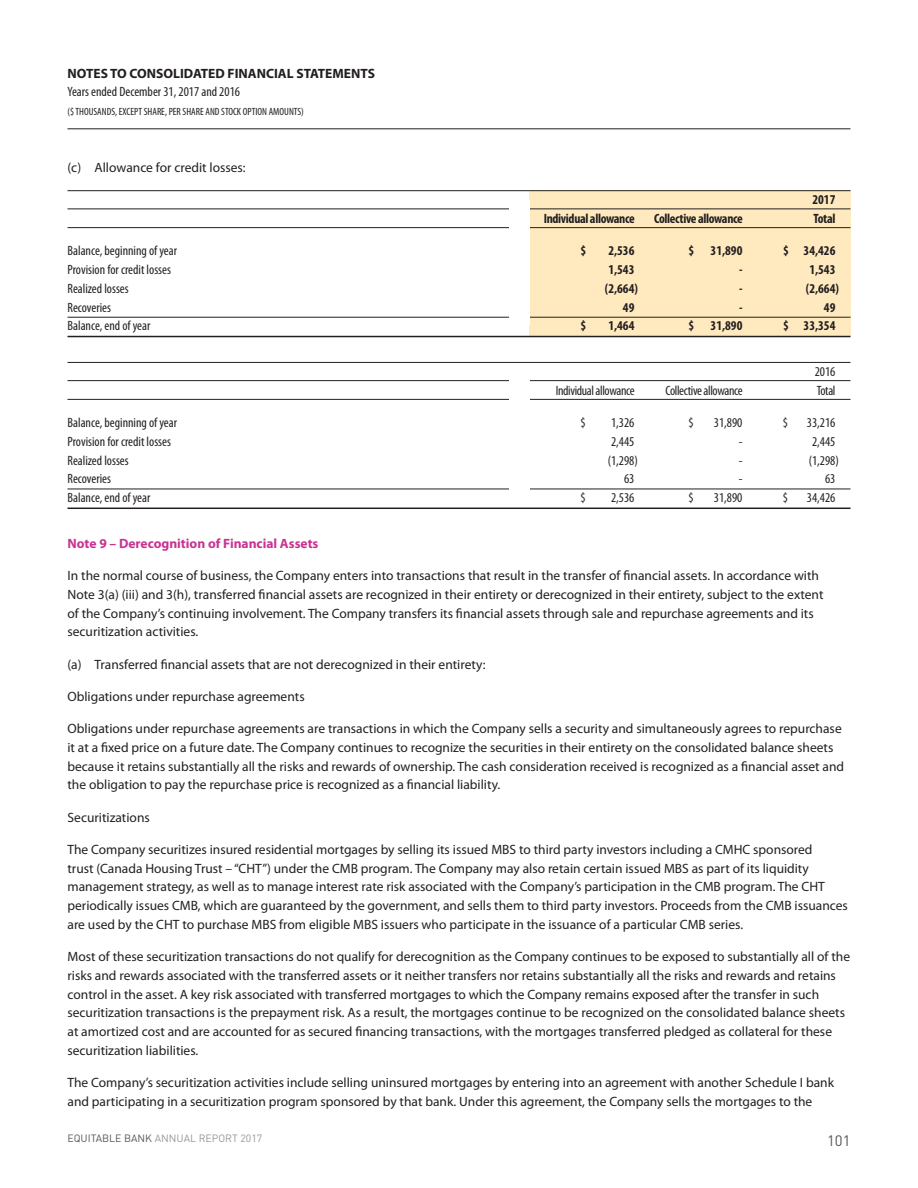
<style>
.page{position:relative;width:918px;height:1188px;background:#fff}
.page>*{position:absolute;margin:0;border:0;box-sizing:border-box;transform-origin:0 0}
.t1{font:15px "DIN";color:#555759}
.t2{font:13.5px/18.8px "Myriad Pro";color:#231f20}
.t3{font:condensed 13.5px "Myriad Pro";color:#231f20}
.t4{font:700 condensed 13.5px "Myriad Pro";letter-spacing:-.025em;color:#231f20}
.t5{font:condensed 13.5px "Myriad Pro";letter-spacing:-.025em;color:#231f20}
.t6{font:700 13.5px "Myriad Pro";color:#231f20}
.t7{font:700 13.5px "Myriad Pro";color:#c83393}
.t8{font:condensed 10.5px "Myriad Pro";color:#231f20}
.t9{font:10.5px "DINOT";color:#9a9899}
.s1{color:#555759}
</style>
<div class="page">
<div style="left:529px;top:191px;width:321px;height:145px;background:#ffeac0"></div>
<hr style="left:68px;top:190px;width:782px;height:1px;background:#231f20">
<hr style="left:68px;top:209px;width:782px;height:1px;background:#231f20">
<hr style="left:68px;top:227px;width:782px;height:1px;background:#231f20">
<hr style="left:68px;top:317px;width:782px;height:1px;background:#231f20">
<hr style="left:68px;top:336px;width:782px;height:1px;background:#231f20">
<hr style="left:68px;top:362px;width:782px;height:1px;background:#231f20">
<hr style="left:68px;top:380px;width:782px;height:1px;background:#231f20">
<hr style="left:68px;top:399px;width:782px;height:1px;background:#231f20">
<hr style="left:68px;top:489px;width:782px;height:1px;background:#231f20">
<hr style="left:68px;top:508px;width:782px;height:1px;background:#231f20">
<hr style="left:68px;top:129px;width:782px;height:1px;background:#231f20">
<div style="left:509px;top:200px;width:20px;height:125px;background:#fff"></div>
<div style="left:509px;top:371px;width:20px;height:124px;background:#fff"></div>
<p class="t6" style="left:68px;top:68px;width:309px">NOTES TO CONSOLIDATED FINANCIAL STATEMENTS</p>
<p class="t3" style="left:68px;top:87px;width:174px">Years ended December 31, 2017 and 2016</p>
<p class="t8" style="left:68px;top:108px;width:238px">($ THOUSANDS, EXCEPT SHARE, PER SHARE AND STOCK OPTION AMOUNTS)</p>
<p class="t2" style="left:68px;top:160px;width:180px">(c) Allowance for credit losses:</p>
<p class="t4" style="left:812px;top:195px;width:25px">2017</p>
<p class="t4" style="left:544px;top:214px;width:93px">Individual allowance</p>
<p class="t4" style="left:654px;top:214px;width:90px">Collective allowance</p>
<p class="t4" style="left:813px;top:214px;width:24px">Total</p>
<p class="t3" style="left:68px;top:246px;width:111px">Balance, beginning of year</p>
<p class="t4" style="left:580px;top:246px;width:7px">$</p>
<p class="t4" style="left:608px;top:246px;width:28px">2,536</p>
<p class="t4" style="left:688px;top:246px;width:55px">$ 31,890</p>
<p class="t4" style="left:783px;top:246px;width:54px">$ 34,426</p>
<p class="t3" style="left:68px;top:265px;width:105px">Provision for credit losses</p>
<p class="t4" style="left:608px;top:265px;width:28px">1,543</p>
<p class="t4" style="left:739px;top:265px;width:5px">-</p>
<p class="t4" style="left:809px;top:265px;width:28px">1,543</p>
<p class="t3" style="left:68px;top:283px;width:63px">Realized losses</p>
<p class="t4" style="left:605px;top:283px;width:35px">(2,664)</p>
<p class="t4" style="left:739px;top:283px;width:5px">-</p>
<p class="t4" style="left:806px;top:283px;width:35px">(2,664)</p>
<p class="t3" style="left:68px;top:302px;width:45px">Recoveries</p>
<p class="t4" style="left:623px;top:302px;width:13px">49</p>
<p class="t4" style="left:739px;top:302px;width:5px">-</p>
<p class="t4" style="left:824px;top:302px;width:13px">49</p>
<p class="t3" style="left:68px;top:321px;width:84px">Balance, end of year</p>
<p class="t4" style="left:580px;top:321px;width:7px">$</p>
<p class="t4" style="left:608px;top:321px;width:28px">1,464</p>
<p class="t4" style="left:688px;top:321px;width:55px">$ 31,890</p>
<p class="t4" style="left:783px;top:321px;width:54px">$ 33,354</p>
<p class="t3" style="left:815px;top:367px;width:22px">2016</p>
<p class="t5" style="left:556px;top:385px;width:81px">Individual allowance</p>
<p class="t5" style="left:666px;top:385px;width:79px">Collective allowance</p>
<p class="t3" style="left:817px;top:385px;width:20px">Total</p>
<p class="t3" style="left:68px;top:418px;width:111px">Balance, beginning of year</p>
<p class="t3" style="left:580px;top:418px;width:7px">$</p>
<p class="t3" style="left:611px;top:418px;width:25px">1,326</p>
<p class="t3" style="left:688px;top:418px;width:7px">$</p>
<p class="t3" style="left:714px;top:418px;width:30px">31,890</p>
<p class="t3" style="left:783px;top:418px;width:7px">$</p>
<p class="t3" style="left:807px;top:418px;width:30px">33,216</p>
<p class="t3" style="left:68px;top:436px;width:105px">Provision for credit losses</p>
<p class="t3" style="left:611px;top:436px;width:25px">2,445</p>
<p class="t3" style="left:739px;top:436px;width:5px">-</p>
<p class="t3" style="left:812px;top:436px;width:25px">2,445</p>
<p class="t3" style="left:68px;top:455px;width:63px">Realized losses</p>
<p class="t3" style="left:608px;top:455px;width:32px">(1,298)</p>
<p class="t3" style="left:739px;top:455px;width:5px">-</p>
<p class="t3" style="left:809px;top:455px;width:32px">(1,298)</p>
<p class="t3" style="left:68px;top:474px;width:45px">Recoveries</p>
<p class="t3" style="left:624px;top:474px;width:12px">63</p>
<p class="t3" style="left:739px;top:474px;width:5px">-</p>
<p class="t3" style="left:825px;top:474px;width:12px">63</p>
<p class="t3" style="left:68px;top:493px;width:84px">Balance, end of year</p>
<p class="t3" style="left:580px;top:493px;width:7px">$</p>
<p class="t3" style="left:611px;top:493px;width:25px">2,536</p>
<p class="t3" style="left:688px;top:493px;width:7px">$</p>
<p class="t3" style="left:714px;top:493px;width:30px">31,890</p>
<p class="t3" style="left:783px;top:493px;width:7px">$</p>
<p class="t3" style="left:807px;top:493px;width:30px">34,426</p>
<p class="t7" style="left:68px;top:538px;width:253px">Note 9 – Derecognition of Financial Assets</p>
<p class="t2" style="left:68px;top:568px;width:758px">In the normal course of business, the Company enters into transactions that result in the transfer of financial assets. In accordance with Note 3(a) (iii) and 3(h), transferred financial assets are recognized in their entirety or derecognized in their entirety, subject to the extent of the Company’s continuing involvement. The Company transfers its financial assets through sale and repurchase agreements and its securitization activities.</p>
<p class="t2" style="left:68px;top:656px;width:420px">(a) Transferred financial assets that are not derecognized in their entirety:</p>
<p class="t2" style="left:68px;top:688px;width:239px">Obligations under repurchase agreements</p>
<p class="t2" style="left:68px;top:721px;width:778px">Obligations under repurchase agreements are transactions in which the Company sells a security and simultaneously agrees to repurchase it at a fixed price on a future date. The Company continues to recognize the securities in their entirety on the consolidated balance sheets because it retains substantially all the risks and rewards of ownership. The cash consideration received is recognized as a financial asset and the obligation to pay the repurchase price is recognized as a financial liability.</p>
<p class="t2" style="left:68px;top:809px;width:84px">Securitizations</p>
<p class="t2" style="left:67px;top:841px;width:782px">The Company securitizes insured residential mortgages by selling its issued MBS to third party investors including a CMHC sponsored<br>trust (Canada Housing Trust – “CHT”) under the CMB program. The Company may also retain certain issued MBS as part of its liquidity management strategy, as well as to manage interest rate risk associated with the Company’s participation in the CMB program. The CHT periodically issues CMB, which are guaranteed by the government, and sells them to third party investors. Proceeds from the CMB issuances are used by the CHT to purchase MBS from eligible MBS issuers who participate in the issuance of a particular CMB series.</p>
<p class="t2" style="left:67px;top:949px;width:784px">Most of these securitization transactions do not qualify for derecognition as the Company continues to be exposed to substantially all of the risks and rewards associated with the transferred assets or it neither transfers nor retains substantially all the risks and rewards and retains control in the asset. A key risk associated with transferred mortgages to which the Company remains exposed after the transfer in such securitization transactions is the prepayment risk. As a result, the mortgages continue to be recognized on the consolidated balance sheets at amortized cost and are accounted for as secured financing transactions, with the mortgages transferred pledged as collateral for these securitization liabilities.</p>
<p class="t2" style="left:67px;top:1075px;width:768px">The Company’s securitization activities include selling uninsured mortgages by entering into an agreement with another Schedule I bank and participating in a securitization program sponsored by that bank. Under this agreement, the Company sells the mortgages to the</p>
<p class="t9" style="left:68px;top:1135px;width:196px"><span class="s1">EQUITABLE BANK</span> ANNUAL REPORT 2017</p>
<p class="t1" style="left:827px;top:1131px;width:25px">101</p>
</div>
